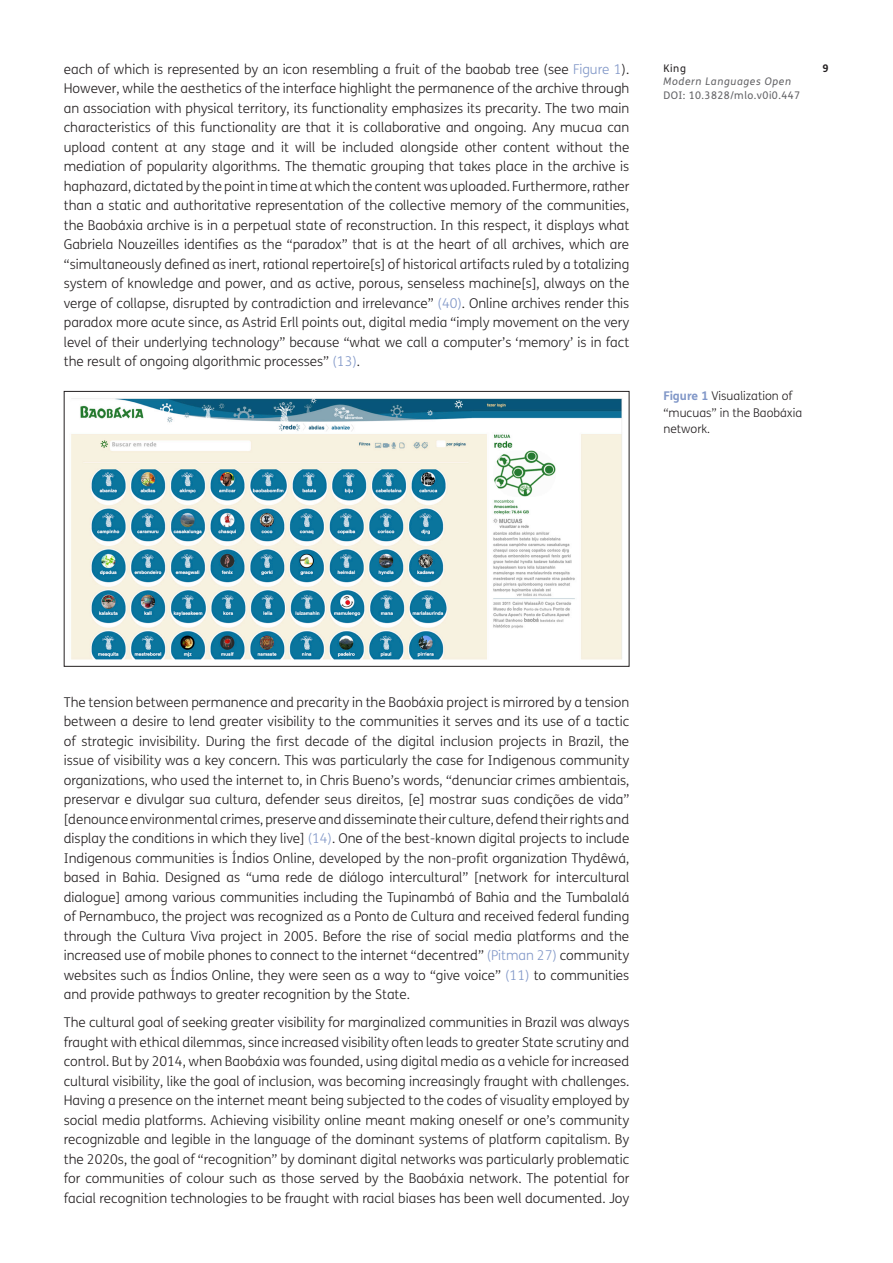
<style>
.page{position:relative;width:893px;height:1263px;background:#fff}
.page>*{position:absolute;margin:0;border:0;box-sizing:border-box;transform-origin:0 0}
.Body_Copy{font:300 13.5px/19.5px "FS Me";color:#231f20;text-align:justify}
.Figure_copy{font:300 12px/16.5px "FS Me";color:#231f20}
.t1{font:10.5px "FS Me";letter-spacing:.045em;color:#636366}
.t2{font:italic 10.5px "FS Me";letter-spacing:.06em;color:#636366}
.t3{font:10.5px "FS Me";color:#231f20}
.t4{font:700 10.5px "FS Me";color:#231f20}
.s1{color:#8298c8}
.s2{font-weight:700;color:#8298c8}
</style>
<div class="page">
<img style="left:71px;top:398px;width:551px;height:262px">
<div style="left:64px;top:391px;width:565px;height:276px;border:1px solid #231f20"></div>
<p class="Body_Copy" style="left:64px;top:60px;width:567px">each of which is represented by an icon resembling a fruit of the baobab tree (see <span class="s1">Figure 1</span>).<br>However, while the aesthetics of the interface highlight the permanence of the archive through an association with physical territory, its functionality emphasizes its precarity. The two main characteristics of this functionality are that it is collaborative and ongoing. Any mucua can upload content at any stage and it will be included alongside other content without the mediation of popularity algorithms. The thematic grouping that takes place in the archive is haphazard, dictated by the point in time at which the content was uploaded. Furthermore, rather than a static and authoritative representation of the collective memory of the communities, the Baobáxia archive is in a perpetual state of reconstruction. In this respect, it displays what Gabriela Nouzeilles identifies as the “paradox” that is at the heart of all archives, which are “simultaneously defined as inert, rational repertoire[s] of historical artifacts ruled by a totalizing system of knowledge and power, and as active, porous, senseless machine[s], always on the verge of collapse, disrupted by contradiction and irrelevance” <span class="s1">(40)</span>. Online archives render this paradox more acute since, as Astrid Erll points out, digital media “imply movement on the very level of their underlying technology” because “what we call a computer’s ‘memory’ is in fact the result of ongoing algorithmic processes” <span class="s1">(13)</span>.</p>
<p class="t3" style="left:663px;top:62px;width:24px">King</p>
<p class="t4" style="left:822px;top:61px;width:8px">9</p>
<p class="t2" style="left:663px;top:75px;width:129px">Modern Languages Open</p>
<p class="t1" style="left:663px;top:89px;width:138px">DOI: 10.3828/mlo.v0i0.447</p>
<p class="Figure_copy" style="left:663px;top:388px;width:140px"><span class="s2">Figure 1</span> Visualization of “mucuas” in the Baobáxia network.</p>
<p class="Body_Copy" style="left:64px;top:692px;width:567px">The tension between permanence and precarity in the Baobáxia project is mirrored by a tension between a desire to lend greater visibility to the communities it serves and its use of a tactic of strategic invisibility. During the first decade of the digital inclusion projects in Brazil, the issue of visibility was a key concern. This was particularly the case for Indigenous community organizations, who used the internet to, in Chris Bueno’s words, “denunciar crimes ambientais, preservar e divulgar sua cultura, defender seus direitos, [e] mostrar suas condições de vida” [denounce environmental crimes, preserve and disseminate their culture, defend their rights and display the conditions in which they live] <span class="s1">(14)</span>. One of the best-known digital projects to include Indigenous communities is Índios Online, developed by the non-profit organization Thydêwá, based in Bahia. Designed as “uma rede de diálogo intercultural” [network for intercultural dialogue] among various communities including the Tupinambá of Bahia and the Tumbalalá of Pernambuco, the project was recognized as a Ponto de Cultura and received federal funding through the Cultura Viva project in 2005. Before the rise of social media platforms and the increased use of mobile phones to connect to the internet “decentred” <span class="s1">(Pitman 27)</span> community websites such as Índios Online, they were seen as a way to “give voice” <span class="s1">(11)</span> to communities and provide pathways to greater recognition by the State.</p>
<p class="Body_Copy" style="left:64px;top:1013px;width:567px">The cultural goal of seeking greater visibility for marginalized communities in Brazil was always fraught with ethical dilemmas, since increased visibility often leads to greater State scrutiny and control. But by 2014, when Baobáxia was founded, using digital media as a vehicle for increased cultural visibility, like the goal of inclusion, was becoming increasingly fraught with challenges.<br>Having a presence on the internet meant being subjected to the codes of visuality employed by social media platforms. Achieving visibility online meant making oneself or one’s community recognizable and legible in the language of the dominant systems of platform capitalism. By the 2020s, the goal of “recognition” by dominant digital networks was particularly problematic for communities of colour such as those served by the Baobáxia network. The potential for facial recognition technologies to be fraught with racial biases has been well documented. Joy</p>
</div>
